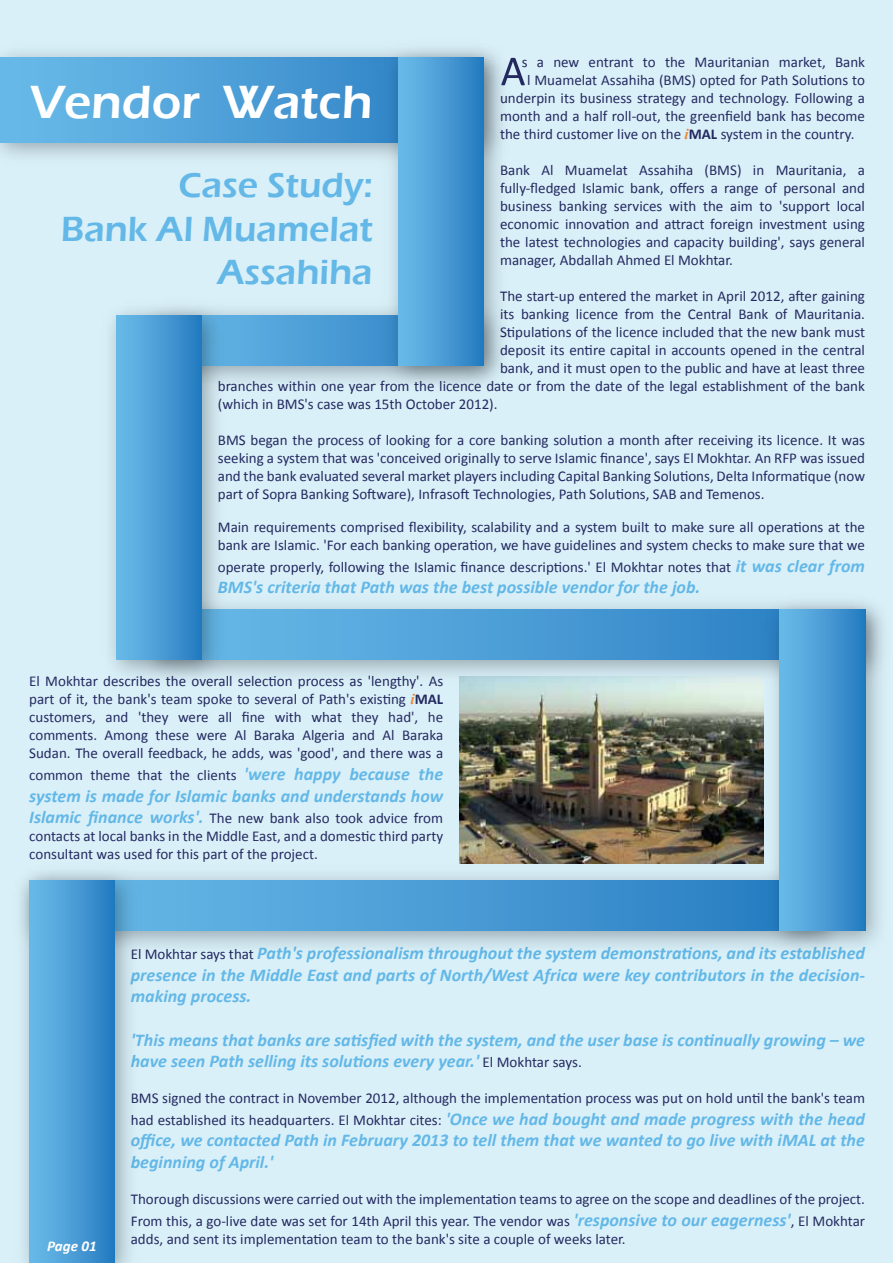
<style>
.page{position:relative;width:893px;height:1263px;background:#daf0f9}
.page>*{position:absolute;margin:0;border:0;box-sizing:border-box;transform-origin:0 0}
.t1{font:600 48px "Eras ITC";color:#fff}
.t2{font:600 36px/43.2px "Eras ITC";color:#63b8e7;text-align:right}
.t3{font:italic 700 18px/21.6px "Calibri";color:#63b8e7}
.t4{font:15px/18px "Calibri";color:#242a60;text-align:justify}
.t5{font:italic 700 15px "Calibri";color:#fff}
.s1{font-family:"Times New Roman";font-weight:700;font-style:italic;color:#ec8831}
.s2{font-weight:700}
.s3{font-weight:700;font-style:italic;font-size:18px;color:#63b8e7}
.s4{font-weight:400;font-style:normal;font-size:15px;color:#242a60}
</style>
<div class="page">
<img style="left:459px;top:691px;width:298px;height:167px">
<img style="left:146px;top:858px;width:611px;height:89px">
<svg style="left:146px;top:880px;width:611px;height:50px;background:#489ad4"></svg>
<img style="left:0;top:52px;width:376px;height:106px">
<svg style="left:0;top:57px;width:376px;height:85px;background:#52a3da"></svg>
<svg style="left:233px;top:315px;width:143px;height:51px;background:#4e9fd8"></svg>
<img style="left:233px;top:605px;width:524px;height:86px">
<svg style="left:233px;top:610px;width:524px;height:50px;background:#4c9ed6"></svg>
<img style="left:20px;top:871px;width:126px;height:392px">
<div style="left:29px;top:880px;width:85px;height:383px;background:linear-gradient(to right,#6dbdea,#277dc1)"></div>
<div style="left:116px;top:315px;width:86px;height:345px;background:linear-gradient(to right,#6dbdeb,#277cc1)"></div>
<img style="left:757px;top:601px;width:126px;height:349px">
<div style="left:780px;top:610px;width:85px;height:320px;background:linear-gradient(to right,#6dbdea,#267cc1)"></div>
<img style="left:376px;top:48px;width:139px;height:341px">
<div style="left:398px;top:57px;width:86px;height:309px;background:linear-gradient(to right,#6ebdeb,#277dc1)"></div>
<svg style="left:501px;top:58px;width:24px;height:27px"></svg>
<p class="t4" style="left:522px;top:52px;width:345px">s a new entrant to the Mauritanian market, Bank</p>
<p class="t4" style="left:527px;top:70px;width:339px">l Muamelat Assahiha (BMS) opted for Path Solutions to</p>
<p class="t4" style="left:500px;top:88px;width:367px">underpin its business strategy and technology. Following a</p>
<p class="t4" style="left:500px;top:106px;width:366px">month and a half roll-out, the greenfield bank has become</p>
<p class="t4" style="left:500px;top:124px;width:356px">the third customer live on the <span class="s1">i</span><span class="s2">MAL</span> system in the country.</p>
<p class="t4" style="left:500px;top:160px;width:367px">Bank Al Muamelat Assahiha (BMS) in Mauritania, a fully-fledged Islamic bank, offers a range of personal and business banking services with the aim to 'support local economic innovation and attract foreign investment using the latest technologies and capacity building', says general manager, Abdallah Ahmed El Mokhtar.</p>
<p class="t4" style="left:500px;top:286px;width:366px">The start-up entered the market in April 2012, after gaining</p>
<p class="t4" style="left:500px;top:304px;width:366px">its banking licence from the Central Bank of Mauritania.</p>
<p class="t4" style="left:500px;top:322px;width:366px">Stipulations of the licence included that the new bank must</p>
<p class="t4" style="left:500px;top:340px;width:366px">deposit its entire capital in accounts opened in the central</p>
<p class="t4" style="left:500px;top:358px;width:366px">bank, and it must open to the public and have at least three</p>
<p class="t4" style="left:218px;top:376px;width:649px">branches within one year from the licence date or from the date of the legal establishment of the bank</p>
<p class="t4" style="left:218px;top:394px;width:281px">(which in BMS's case was 15th October 2012).</p>
<p class="t4" style="left:218px;top:430px;width:649px">BMS began the process of looking for a core banking solution a month after receiving its licence. It was seeking a system that was 'conceived originally to serve Islamic finance', says El Mokhtar. An RFP was issued and the bank evaluated several market players including Capital Banking Solutions, Delta Informatique (now part of Sopra Banking Software), Infrasoft Technologies, Path Solutions, SAB and Temenos.</p>
<p class="t4" style="left:218px;top:517px;width:649px">Main requirements comprised flexibility, scalability and a system built to make sure all operations at the bank are Islamic. 'For each banking operation, we have guidelines and system checks to make sure that we</p>
<p class="t4" style="left:218px;top:557px;width:649px">operate properly, following the Islamic finance descriptions.' El Mokhtar notes that <span class="s3">it was clear from</span></p>
<p class="t3" style="left:218px;top:576px;width:484px">BMS's criteria that Path was the best possible vendor for the job.</p>
<h1 class="t1" style="left:30px;top:75px;width:344px">Vendor Watch</h1>
<h2 class="t2" style="left:61px;top:164px;width:313px">Case Study:<br>Bank Al Muamelat<br>Assahiha</h2>
<p class="t4" style="left:29px;top:672px;width:415px">El Mokhtar describes the overall selection process as 'lengthy'. As part of it, the bank's team spoke to several of Path's existing <span class="s1">i</span><span class="s2">MAL </span>customers, and 'they were all fine with what they had', he comments. Among these were Al Baraka Algeria and Al Baraka Sudan. The overall feedback, he adds, was 'good', and there was a</p>
<p class="t4" style="left:29px;top:765px;width:415px">common theme that the clients <span class="s3">'were happy because the</span></p>
<p class="t3" style="left:29px;top:784px;width:415px">system is made for Islamic banks and understands how</p>
<p class="t4" style="left:29px;top:808px;width:415px"><span class="s3">Islamic finance works'.</span> The new bank also took advice from contacts at local banks in the Middle East, and a domestic third party consultant was used for this part of the project.</p>
<p class="t5" style="left:47px;top:1236px;width:51px">Page 01</p>
<p class="t3" style="left:131px;top:941px;width:736px;text-align:justify"><span class="s4">El Mokhtar says that</span> Path's professionalism throughout the system demonstrations, and its established presence in the Middle East and parts of North/West Africa were key contributors in the decision&shy;making process.</p>
<p class="t3" style="left:131px;top:1028px;width:736px">'This means that banks are satisfied with the system, and the user base is continually growing – we have seen Path selling its solutions every year.' <span class="s4">El Mokhtar says.</span></p>
<p class="t4" style="left:131px;top:1086px;width:736px;line-height:21.6px">BMS signed the contract in November 2012, although the implementation process was put on hold until the bank's team had established its headquarters. El Mokhtar cites: <span class="s3">'Once we had bought and made progress with the head</span></p>
<p class="t3" style="left:131px;top:1129px;width:736px">office, we contacted Path in February 2013 to tell them that we wanted to go live with iMAL at the beginning of April.'</p>
<p class="t4" style="left:131px;top:1187px;width:736px;line-height:21.6px">Thorough discussions were carried out with the implementation teams to agree on the scope and deadlines of the project.<br>From this, a go-live date was set for 14th April this year. The vendor was <span class="s3">'responsive to our eagerness'</span>, El Mokhtar</p>
<p class="t4" style="left:131px;top:1229px;width:496px">adds, and sent its implementation team to the bank's site a couple of weeks later.</p>
</div>
